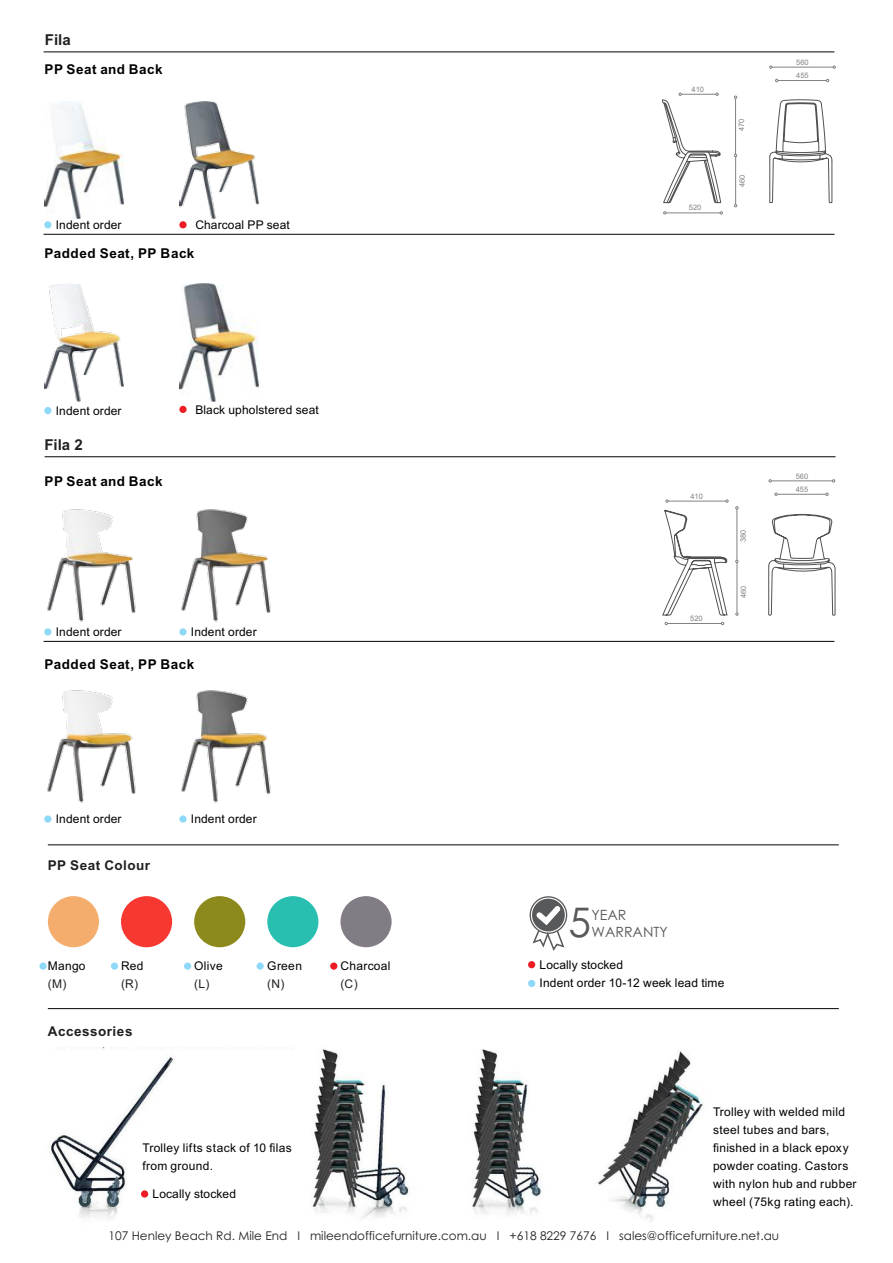
<style>
.page{position:relative;width:893px;height:1263px;background:#fff}
.page>*{position:absolute;margin:0;border:0;box-sizing:border-box;transform-origin:0 0}
.t1{font:40.8px "Century Gothic";color:#58595b}
.t2{font:700 15px "Arial";color:#231f20}
.t3{font:14.1px/16.8px "Century Gothic";color:#58595b}
.t4{font:700 13.5px "Arial";letter-spacing:.035em;color:#000}
.t5{font:700 13.5px "Arial";letter-spacing:.03em;color:#231f20}
.t6{font:12px/18px "Arial";letter-spacing:.015em;color:#000}
.t7{font:12px "Century Gothic";color:#231f20}
.t8{font:12px "Arial";color:#231f20}
.t9{font:7.5px "Arial";color:#828282}
</style>
<div class="page">
<img style="left:45px;top:101px;width:79px;height:117px">
<svg style="left:662px;top:66px;width:174px;height:148px"></svg>
<img style="left:179px;top:101px;width:80px;height:117px">
<hr style="left:44px;top:234px;width:790px;height:1px;background:#231f20">
<img style="left:45px;top:284px;width:79px;height:117px">
<img style="left:179px;top:283px;width:80px;height:118px">
<hr style="left:45px;top:456px;width:790px;height:1px;background:#231f20">
<img style="left:47px;top:509px;width:89px;height:113px">
<svg style="left:662px;top:479px;width:173px;height:163px"></svg>
<img style="left:181px;top:509px;width:90px;height:113px">
<img style="left:47px;top:690px;width:89px;height:113px">
<hr style="left:44px;top:641px;width:790px;height:1px;background:#231f20">
<img style="left:181px;top:690px;width:90px;height:113px">
<hr style="left:48px;top:1008px;width:791px;height:1px;background:#231f20">
<div style="left:48px;top:896px;width:51px;height:51px;background:#f5ad6e;border-radius:50%"></div>
<div style="left:121px;top:896px;width:51px;height:51px;background:#f73830;border-radius:50%"></div>
<div style="left:194px;top:896px;width:51px;height:51px;background:#8c8a1c;border-radius:50%"></div>
<div style="left:267px;top:896px;width:51px;height:51px;background:#29bfb0;border-radius:50%"></div>
<div style="left:340px;top:896px;width:52px;height:51px;background:#827d85;border-radius:50%"></div>
<hr style="left:48px;top:844px;width:791px;height:1px;background:#231f20">
<img style="left:49px;top:1047px;width:654px;height:174px">
<svg style="left:530px;top:896px;width:37px;height:38px"></svg>
<svg style="left:531px;top:897px;width:35px;height:35px"></svg>
<svg style="left:531px;top:901px;width:35px;height:50px"></svg>
<hr style="left:44px;top:51px;width:790px;height:1px;background:#231f20">
<div style="left:528px;top:980px;width:7px;height:7px;background:#8ed8f8;border-radius:50%"></div>
<div style="left:528px;top:961px;width:7px;height:7px;background:#ed1c24;border-radius:50%"></div>
<div style="left:330px;top:962px;width:7px;height:8px;background:#ed1c24;border-radius:50%"></div>
<div style="left:179px;top:406px;width:8px;height:7px;background:#ed1c24;border-radius:50%"></div>
<div style="left:179px;top:221px;width:8px;height:7px;background:#ed1c24;border-radius:50%"></div>
<div style="left:44px;top:407px;width:7px;height:7px;background:#8ed8f8;border-radius:50%"></div>
<div style="left:44px;top:221px;width:7px;height:7px;background:#8ed8f8;border-radius:50%"></div>
<div style="left:44px;top:628px;width:7px;height:7px;background:#8ed8f8;border-radius:50%"></div>
<div style="left:44px;top:815px;width:7px;height:8px;background:#8ed8f8;border-radius:50%"></div>
<div style="left:179px;top:628px;width:8px;height:7px;background:#8ed8f8;border-radius:50%"></div>
<div style="left:179px;top:815px;width:8px;height:8px;background:#8ed8f8;border-radius:50%"></div>
<div style="left:257px;top:962px;width:7px;height:8px;background:#8ed8f8;border-radius:50%"></div>
<div style="left:184px;top:962px;width:7px;height:8px;background:#8ed8f8;border-radius:50%"></div>
<div style="left:111px;top:962px;width:7px;height:8px;background:#8ed8f8;border-radius:50%"></div>
<div style="left:39px;top:962px;width:8px;height:8px;background:#8ed8f8;border-radius:50%"></div>
<div style="left:141px;top:1190px;width:7px;height:7px;background:#ed1c24;border-radius:50%"></div>
<p class="t2" style="left:45px;top:34px;width:27px">Fila</p>
<p class="t4" style="left:45px;top:64px;width:120px">PP Seat and Back</p>
<p class="t6" style="left:56px;top:217px;width:67px">Indent order</p>
<p class="t6" style="left:195px;top:217px;width:96px">Charcoal PP seat</p>
<p class="t4" style="left:45px;top:248px;width:151px">Padded Seat, PP Back</p>
<p class="t6" style="left:56px;top:403px;width:67px">Indent order</p>
<p class="t2" style="left:44px;top:439px;width:40px">Fila 2</p>
<p class="t4" style="left:45px;top:476px;width:120px">PP Seat and Back</p>
<p class="t6" style="left:195px;top:402px;width:125px">Black upholstered seat</p>
<p class="t6" style="left:56px;top:624px;width:67px">Indent order</p>
<p class="t6" style="left:191px;top:624px;width:67px">Indent order</p>
<p class="t4" style="left:45px;top:659px;width:151px">Padded Seat, PP Back</p>
<p class="t6" style="left:56px;top:811px;width:67px">Indent order</p>
<p class="t5" style="left:48px;top:860px;width:104px">PP Seat Colour</p>
<p class="t6" style="left:48px;top:958px;width:39px">Mango</p>
<p class="t8" style="left:48px;top:979px;width:20px">(M)</p>
<p class="t6" style="left:121px;top:958px;width:24px">Red</p>
<p class="t8" style="left:121px;top:979px;width:19px">(R)</p>
<p class="t5" style="left:48px;top:1026px;width:86px">Accessories</p>
<p class="t6" style="left:191px;top:811px;width:67px">Indent order</p>
<p class="t6" style="left:194px;top:958px;width:30px">Olive</p>
<p class="t8" style="left:194px;top:979px;width:17px">(L)</p>
<p class="t6" style="left:267px;top:958px;width:36px">Green</p>
<p class="t8" style="left:267px;top:979px;width:19px">(N)</p>
<p class="t6" style="left:340px;top:958px;width:52px">Charcoal</p>
<p class="t8" style="left:340px;top:979px;width:19px">(C)</p>
<p class="t6" style="left:143px;top:1139px;width:151px">Trolley lifts stack of 10 filas from ground.</p>
<p class="t6" style="left:153px;top:1186px;width:85px">Locally stocked</p>
<p class="t9" style="left:796px;top:60px;width:14px">560</p>
<p class="t9" style="left:692px;top:87px;width:14px">410</p>
<p class="t9" style="left:689px;top:205px;width:14px">520</p>
<p class="t9" style="left:739px;top:131px;width:14px;rotate:-90deg">470</p>
<p class="t9" style="left:739px;top:187px;width:14px;rotate:-90deg">460</p>
<p class="t9" style="left:796px;top:73px;width:14px">455</p>
<p class="t9" style="left:690px;top:493px;width:14px">410</p>
<p class="t9" style="left:690px;top:615px;width:14px">520</p>
<p class="t9" style="left:740px;top:542px;width:14px;rotate:-90deg">380</p>
<p class="t9" style="left:741px;top:598px;width:14px;rotate:-90deg">460</p>
<p class="t9" style="left:796px;top:473px;width:14px">560</p>
<p class="t9" style="left:796px;top:487px;width:14px">455</p>
<h1 class="t1" style="left:568px;top:907px;width:24px">5</h1>
<p class="t3" style="left:591px;top:908px;width:78px">YEAR<br>WARRANTY</p>
<p class="t6" style="left:540px;top:957px;width:186px">Locally stocked<br>Indent order 10-12 week lead time</p>
<p class="t6" style="left:713px;top:1103px;width:145px">Trolley with welded mild steel tubes and bars, finished in a black epoxy powder coating. Castors with nylon hub and rubber wheel (75kg rating each).</p>
<p class="t7" style="left:108px;top:1231px;width:672px">107 Henley Beach Rd. Mile End I mileendofficefurniture.com.au I +618 8229 7676 I sales@officefurniture.net.au</p>
</div>
